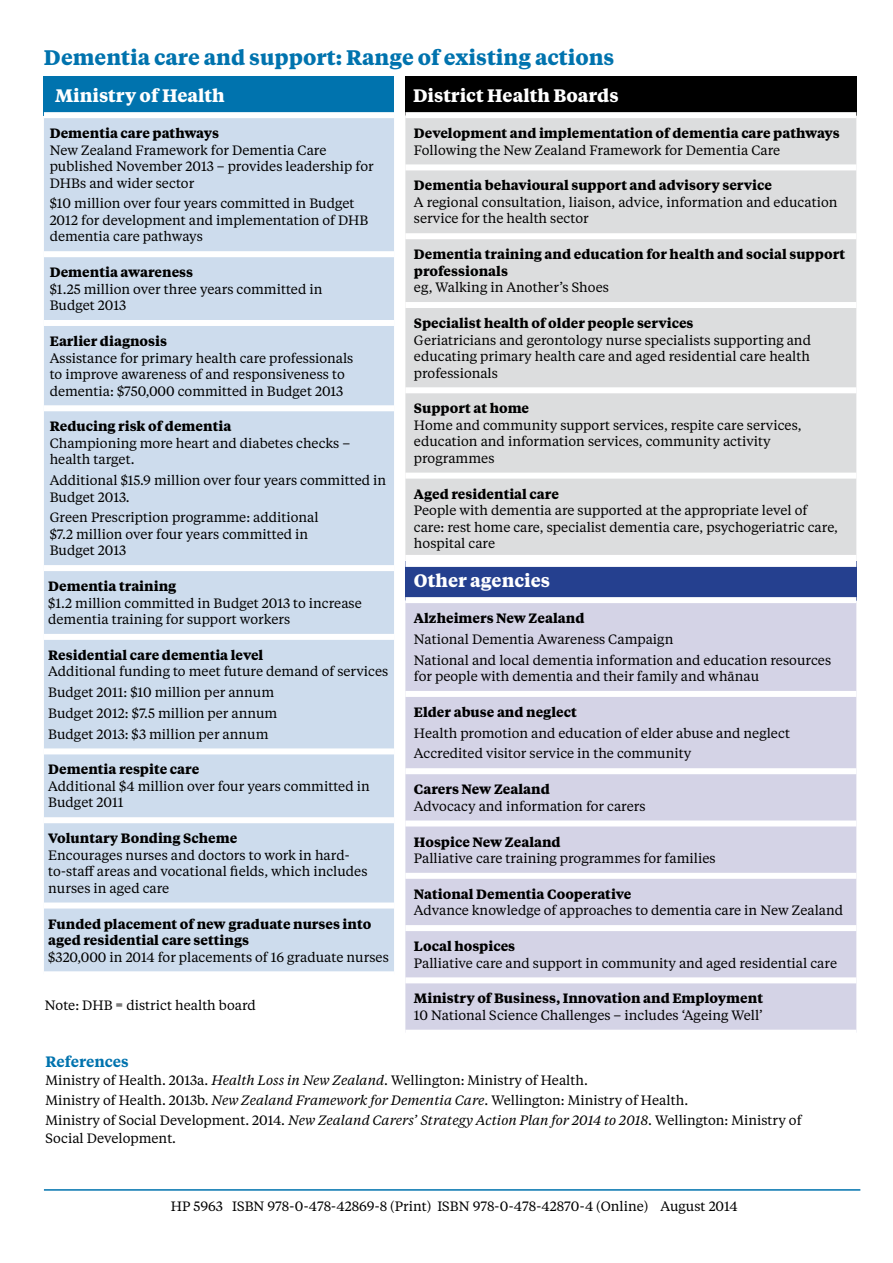
<style>
.page{position:relative;width:893px;height:1263px;background:#fff}
.page>*{position:absolute;margin:0;border:0;box-sizing:border-box;transform-origin:0 0}
.Heading_2{font:700 21px "Tiempos Text";color:#0073ae}
.Heading_1{font:700 18px "Tiempos Text";color:#fff}
.Heading_2-2{font:700 18px "Tiempos Text";color:#fff}
.Heading_3{font:600 15px "Tiempos Text";color:#0073ae}
.table_text{font:13.5px/16.5px "Tiempos Text";color:#000}
.table_text-2{font:700 13.5px/16.5px "Tiempos Text";color:#000}
.Body_Text{font:13.5px/18px "Tiempos Text";color:#000}
.s1{font-weight:700}
.s2{font-weight:400}
.s3{font-style:italic}
</style>
<div class="page">
<div style="left:44px;top:76px;width:350px;height:39px;background:#0073ae"></div>
<div style="left:44px;top:118px;width:350px;height:853px;background:#cddced"></div>
<div style="left:44px;top:112px;width:350px;height:6px;background:#fff"></div>
<div style="left:44px;top:251px;width:350px;height:6px;background:#fff"></div>
<div style="left:44px;top:320px;width:350px;height:6px;background:#fff"></div>
<div style="left:44px;top:405px;width:350px;height:6px;background:#fff"></div>
<div style="left:44px;top:565px;width:350px;height:6px;background:#fff"></div>
<div style="left:44px;top:634px;width:350px;height:6px;background:#fff"></div>
<div style="left:44px;top:748px;width:350px;height:6px;background:#fff"></div>
<div style="left:44px;top:817px;width:350px;height:6px;background:#fff"></div>
<div style="left:44px;top:902px;width:350px;height:6px;background:#fff"></div>
<div style="left:405px;top:76px;width:451px;height:39px;background:#000"></div>
<div style="left:405px;top:118px;width:451px;height:437px;background:#dcddde"></div>
<div style="left:405px;top:561px;width:451px;height:39px;background:#25408f"></div>
<div style="left:405px;top:603px;width:451px;height:427px;background:#d4d3e6"></div>
<div style="left:405px;top:112px;width:451px;height:6px;background:#fff"></div>
<div style="left:405px;top:164px;width:451px;height:6px;background:#fff"></div>
<div style="left:405px;top:233px;width:451px;height:6px;background:#fff"></div>
<div style="left:405px;top:302px;width:451px;height:6px;background:#fff"></div>
<div style="left:405px;top:387px;width:451px;height:6px;background:#fff"></div>
<div style="left:405px;top:473px;width:451px;height:6px;background:#fff"></div>
<div style="left:405px;top:691px;width:451px;height:6px;background:#fff"></div>
<div style="left:405px;top:768px;width:451px;height:6px;background:#fff"></div>
<div style="left:405px;top:820px;width:451px;height:6px;background:#fff"></div>
<div style="left:405px;top:873px;width:451px;height:6px;background:#fff"></div>
<div style="left:405px;top:925px;width:451px;height:6px;background:#fff"></div>
<div style="left:405px;top:977px;width:451px;height:6px;background:#fff"></div>
<div style="left:405px;top:555px;width:451px;height:12px;background:#fff"></div>
<div style="left:405px;top:597px;width:451px;height:6px;background:#fff"></div>
<hr style="left:44px;top:1189px;width:816px;height:2px;background:#0073ae">
<p class="Heading_2" style="left:44px;top:43px;width:572px">Dementia care and support: Range of existing actions</p>
<p class="Heading_1" style="left:55px;top:83px;width:171px">Ministry of Health</p>
<p class="table_text-2" style="left:50px;top:124px;width:171px">Dementia care pathways</p>
<p class="table_text" style="left:50px;top:141px;width:325px">New Zealand Framework for Dementia Care published November 2013 – provides leadership for<br>DHBs and wider sector</p>
<p class="table_text" style="left:50px;top:195px;width:320px">$10 million over four years committed in Budget<br>2012 for development and implementation of DHB dementia care pathways</p>
<p class="table_text" style="left:50px;top:264px;width:274px"><span class="s1">Dementia awareness<br></span>$1.25 million over three years committed in<br>Budget 2013</p>
<p class="table_text" style="left:50px;top:332px;width:305px"><span class="s1">Earlier diagnosis<br></span>Assistance for primary health care professionals to improve awareness of and responsiveness to dementia: $750,000 committed in Budget 2013</p>
<p class="table_text" style="left:50px;top:418px;width:302px"><span class="s1">Reducing risk of dementia<br></span>Championing more heart and diabetes checks – health target.</p>
<p class="table_text" style="left:50px;top:471px;width:338px">Additional $15.9 million over four years committed in<br>Budget 2013.</p>
<p class="table_text" style="left:50px;top:509px;width:270px">Green Prescription programme: additional $7.2 million over four years committed in<br>Budget 2013</p>
<p class="table_text" style="left:48px;top:577px;width:315px"><span class="s1">Dementia training<br></span>$1.2 million committed in Budget 2013 to increase dementia training for support workers</p>
<p class="table_text" style="left:48px;top:646px;width:342px"><span class="s1">Residential care dementia level<br></span>Additional funding to meet future demand of services</p>
<p class="table_text" style="left:48px;top:683px;width:228px">Budget 2011: $10 million per annum</p>
<p class="table_text" style="left:48px;top:704px;width:231px">Budget 2012: $7.5 million per annum</p>
<p class="table_text" style="left:48px;top:725px;width:222px">Budget 2013: $3 million per annum</p>
<p class="table_text" style="left:48px;top:761px;width:323px"><span class="s1">Dementia respite care<br></span>Additional $4 million over four years committed in<br>Budget 2011</p>
<p class="table_text" style="left:48px;top:830px;width:321px"><span class="s1">Voluntary Bonding Scheme<br></span>Encourages nurses and doctors to work in hard&shy;to-staff areas and vocational fields, which includes nurses in aged care</p>
<p class="table_text-2" style="left:48px;top:915px;width:342px">Funded placement of new graduate nurses into aged residential care settings<br><span class="s2">$320,000 in 2014 for placements of 16 graduate nurses</span></p>
<p class="table_text" style="left:45px;top:996px;width:212px">Note: DHB = district health board</p>
<p class="Heading_1" style="left:413px;top:83px;width:207px">District Health Boards</p>
<p class="table_text-2" style="left:414px;top:124px;width:427px">Development and implementation of dementia care pathways<br><span class="s2">Following the New Zealand Framework for Dementia Care</span></p>
<p class="table_text" style="left:414px;top:177px;width:425px"><span class="s1">Dementia behavioural support and advisory service<br></span>A regional consultation, liaison, advice, information and education service for the health sector</p>
<p class="table_text-2" style="left:414px;top:246px;width:433px">Dementia training and education for health and social support professionals<br><span class="s2">eg, Walking in Another’s Shoes</span></p>
<p class="table_text" style="left:414px;top:314px;width:399px"><span class="s1">Specialist health of older people services<br></span>Geriatricians and gerontology nurse specialists supporting and educating primary health care and aged residential care health professionals</p>
<p class="table_text" style="left:414px;top:400px;width:389px"><span class="s1">Support at home<br></span>Home and community support services, respite care services, education and information services, community activity programmes</p>
<p class="table_text" style="left:414px;top:485px;width:426px"><span class="s1">Aged residential care<br></span>People with dementia are supported at the appropriate level of care: rest home care, specialist dementia care, psychogeriatric care, hospital care</p>
<p class="Heading_2-2" style="left:414px;top:568px;width:138px">Other agencies</p>
<p class="table_text-2" style="left:414px;top:609px;width:172px">Alzheimers New Zealand</p>
<p class="table_text" style="left:414px;top:630px;width:261px">National Dementia Awareness Campaign</p>
<p class="table_text" style="left:414px;top:651px;width:419px">National and local dementia information and education resources for people with dementia and their family and whānau</p>
<p class="table_text-2" style="left:414px;top:703px;width:164px">Elder abuse and neglect</p>
<p class="table_text" style="left:414px;top:724px;width:378px">Health promotion and education of elder abuse and neglect</p>
<p class="table_text" style="left:414px;top:745px;width:279px">Accredited visitor service in the community</p>
<p class="table_text" style="left:414px;top:781px;width:233px"><span class="s1">Carers New Zealand<br></span>Advocacy and information for carers</p>
<p class="table_text" style="left:414px;top:833px;width:303px"><span class="s1">Hospice New Zealand<br></span>Palliative care training programmes for families</p>
<p class="table_text" style="left:414px;top:885px;width:431px"><span class="s1">National Dementia Cooperative<br></span>Advance knowledge of approaches to dementia care in New Zealand</p>
<p class="table_text" style="left:414px;top:937px;width:425px"><span class="s1">Local hospices<br></span>Palliative care and support in community and aged residential care</p>
<p class="table_text" style="left:414px;top:990px;width:351px"><span class="s1">Ministry of Business, Innovation and Employment<br></span>10 National Science Challenges – includes ‘Ageing Well’</p>
<p class="Heading_3" style="left:46px;top:1051px;width:85px">References</p>
<p class="Body_Text" style="left:46px;top:1070px;width:544px">Ministry of Health. 2013a. <span class="s3">Health Loss in New Zealand</span>. Wellington: Ministry of Health.</p>
<p class="Body_Text" style="left:46px;top:1090px;width:644px">Ministry of Health. 2013b. <span class="s3">New Zealand Framework for Dementia Care</span>. Wellington: Ministry of Health.</p>
<p class="Body_Text" style="left:46px;top:1110px;width:757px">Ministry of Social Development. 2014. <span class="s3">New Zealand Carers’ Strategy Action Plan for 2014 to 2018</span>. Wellington: Ministry of<br>Social Development.</p>
<p class="table_text" style="left:171px;top:1197px;width:568px">HP 5963 ISBN 978-0-478-42869-8 (Print) ISBN 978-0-478-42870-4 (Online) August 2014</p>
</div>
